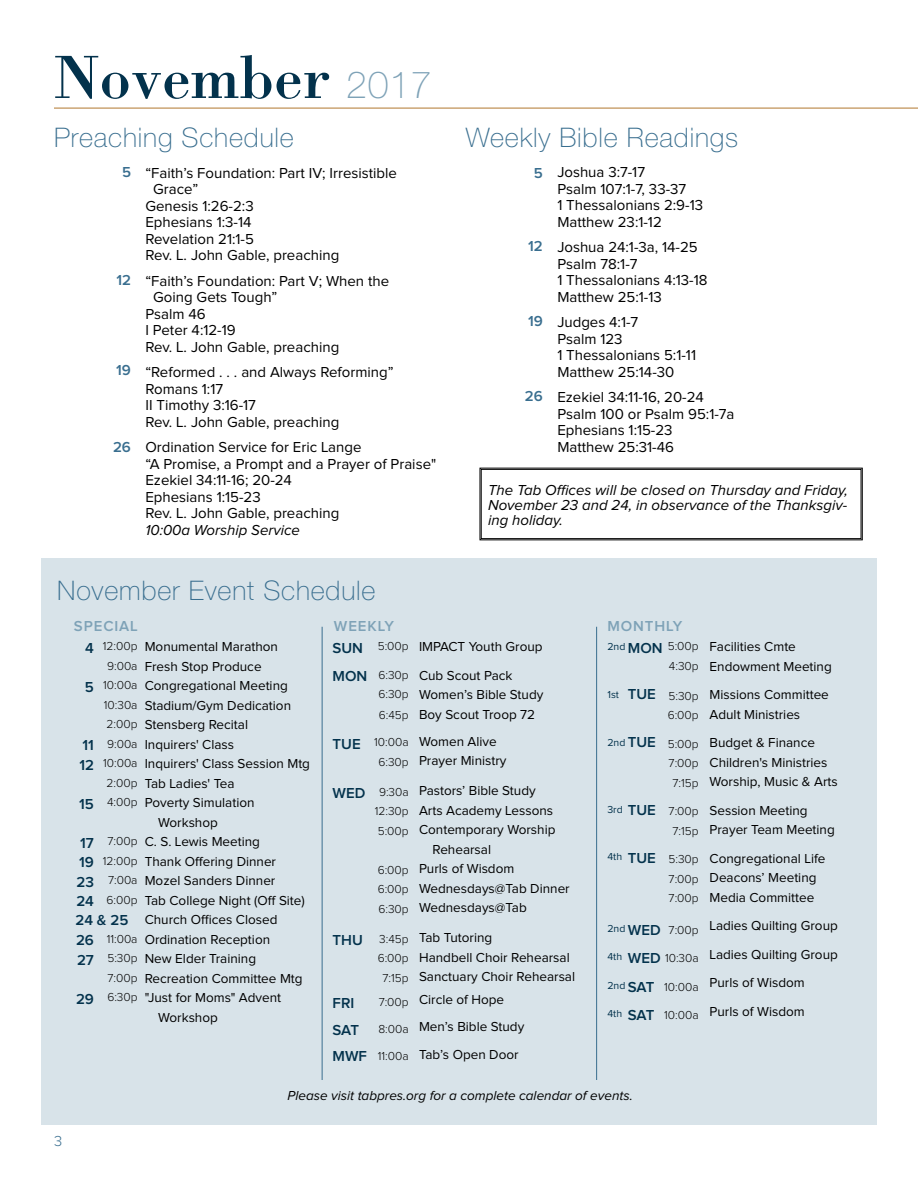
<style>
.page{position:relative;width:918px;height:1188px;background:#fff}
.page>*{position:absolute;margin:0;border:0;box-sizing:border-box;transform-origin:0 0}
.t1{font:63px "Bodoni Std";color:#03324c}
.t2{font:100 27px "Helvetica Neue LT Std";letter-spacing:.03em;color:#396e8f}
.t3{font:15px/16.5px "Proxima Nova";color:#000}
.t4{font:italic 15px/15px "Proxima Nova";color:#000;text-align:justify}
.t5{font:600 15px/19.5px "Proxima Nova";color:#03324c}
.t6{font:600 15px "Proxima Nova";letter-spacing:.06em;color:#7ea2b7}
.t7{font:600 15px "Proxima Nova";color:#396e8f}
.t8{font:300 15px "Proxima Nova";color:#396e8f}
.t9{font:13.5px/19.5px "Proxima Nova";color:#000}
.t10{font:italic 13.5px "Proxima Nova";color:#000}
.t11{font:300 12px/19.5px "Proxima Nova";color:#000;text-align:center}
.t12{font:10.5px "Proxima Nova";color:#03324c}
.s1{font-family:"Helvetica Neue LT Std";font-weight:100;font-size:37.5px;color:#7ea2b7}
</style>
<div class="page">
<hr style="left:54px;top:108px;width:864px;height:1px;background:#ba8746">
<div style="left:41px;top:558px;width:836px;height:567px;background:#d8e3e9"></div>
<hr style="left:322px;top:627px;width:1px;height:453px;background:#396e8f">
<hr style="left:596px;top:627px;width:1px;height:453px;background:#396e8f">
<svg style="left:480px;top:468px;width:383px;height:72px"></svg>
<div style="left:481px;top:469px;width:380px;height:70px;border:1px solid #000"></div>
<h1 class="t1" style="left:54px;top:39px;width:379px">November <span class="s1">2017</span></h1>
<h2 class="t2" style="left:54px;top:122px;width:241px">Preaching Schedule</h2>
<h2 class="t2" style="left:466px;top:122px;width:274px">Weekly Bible Readings</h2>
<p class="t7" style="left:122px;top:165px;width:10px">5</p>
<p class="t3" style="left:557px;top:164px;width:147px">Joshua 3:7-17<br>Psalm 107:1-7, 33-37<br>1 Thessalonians 2:9-13<br>Matthew 23:1-12</p>
<p class="t3" style="left:557px;top:239px;width:152px">Joshua 24:1-3a, 14-25<br>Psalm 78:1-7<br>1 Thessalonians 4:13-18<br>Matthew 25:1-13</p>
<p class="t3" style="left:557px;top:314px;width:140px">Judges 4:1-7<br>Psalm 123<br>1 Thessalonians 5:1-11<br>Matthew 25:14-30</p>
<p class="t3" style="left:557px;top:389px;width:179px">Ezekiel 34:11-16, 20-24<br>Psalm 100 or Psalm 95:1-7a<br>Ephesians 1:15-23<br>Matthew 25:31-46</p>
<p class="t3" style="left:145px;top:165px;width:253px">“Faith’s Foundation: Part IV; Irresistible</p>
<p class="t3" style="left:153px;top:182px;width:47px">Grace”</p>
<p class="t3" style="left:145px;top:198px;width:110px">Genesis 1:26-2:3</p>
<p class="t3" style="left:145px;top:215px;width:108px">Ephesians 1:3-14</p>
<p class="t3" style="left:145px;top:231px;width:110px">Revelation 21:1-5</p>
<p class="t3" style="left:145px;top:248px;width:195px">Rev. L. John Gable, preaching</p>
<p class="t3" style="left:145px;top:273px;width:245px">“Faith’s Foundation: Part V; When the</p>
<p class="t3" style="left:153px;top:290px;width:126px">Going Gets Tough”</p>
<p class="t3" style="left:145px;top:306px;width:62px">Psalm 46</p>
<p class="t3" style="left:145px;top:323px;width:92px">I Peter 4:12-19</p>
<p class="t3" style="left:145px;top:339px;width:195px">Rev. L. John Gable, preaching</p>
<p class="t3" style="left:145px;top:365px;width:250px">“Reformed . . . and Always Reforming”<br>Romans 1:17<br>II Timothy 3:16-17<br>Rev. L. John Gable, preaching</p>
<p class="t3" style="left:145px;top:440px;width:292px">Ordination Service for Eric Lange<br>“A Promise, a Prompt and a Prayer of Praise"<br>Ezekiel 34:11-16; 20-24<br>Ephesians 1:15-23<br>Rev. L. John Gable, preaching</p>
<p class="t4" style="left:145px;top:523px;width:156px">10:00a Worship Service</p>
<p class="t7" style="left:534px;top:166px;width:10px">5</p>
<p class="t7" style="left:528px;top:240px;width:16px">12</p>
<p class="t7" style="left:116px;top:273px;width:16px">12</p>
<p class="t7" style="left:528px;top:315px;width:16px">19</p>
<p class="t7" style="left:116px;top:363px;width:16px">19</p>
<p class="t7" style="left:525px;top:390px;width:19px">26</p>
<p class="t7" style="left:113px;top:440px;width:19px">26</p>
<p class="t4" style="left:488px;top:483px;width:361px">The Tab Offices will be closed on Thursday and Friday, November 23 and 24, in observance of the Thanksgiv&shy;ing holiday.</p>
<h2 class="t2" style="left:57px;top:575px;width:320px">November Event Schedule</h2>
<p class="t6" style="left:74px;top:620px;width:65px">SPECIAL</p>
<p class="t11" style="left:103px;top:637px;width:36px">12:00p<br>9:00a<br>10:00a<br>10:30a<br>2:00p<br>9:00a<br>10:00a<br>2:00p<br>4:00p</p>
<p class="t11" style="left:103px;top:832px;width:36px">7:00p<br>12:00p<br>7:00a<br>6:00p</p>
<p class="t11" style="left:107px;top:930px;width:32px;text-align:justify">11:00a 5:30p 7:00p 6:30p</p>
<p class="t5" style="left:85px;top:639px;width:10px">4</p>
<p class="t5" style="left:85px;top:678px;width:10px">5</p>
<p class="t5" style="left:79px;top:736px;width:16px">11<br>12</p>
<p class="t5" style="left:79px;top:795px;width:16px">15</p>
<p class="t5" style="left:76px;top:834px;width:19px;text-align:justify">17<br>19<br>23<br>24</p>
<p class="t5" style="left:76px;top:931px;width:19px">26<br>27</p>
<p class="t5" style="left:76px;top:990px;width:19px">29</p>
<p class="t5" style="left:75px;top:911px;width:54px">24 &amp; 25</p>
<p class="t9" style="left:145px;top:638px;width:135px">Monumental Marathon</p>
<p class="t9" style="left:145px;top:657px;width:118px">Fresh Stop Produce</p>
<p class="t9" style="left:145px;top:677px;width:145px">Congregational Meeting</p>
<p class="t9" style="left:145px;top:696px;width:148px">Stadium/Gym Dedication</p>
<p class="t9" style="left:145px;top:716px;width:105px">Stensberg Recital</p>
<p class="t9" style="left:145px;top:735px;width:91px">Inquirers' Class</p>
<p class="t9" style="left:145px;top:755px;width:167px">Inquirers' Class Session Mtg</p>
<p class="t9" style="left:145px;top:774px;width:91px">Tab Ladies' Tea</p>
<p class="t9" style="left:145px;top:794px;width:111px">Poverty Simulation</p>
<p class="t9" style="left:158px;top:813px;width:61px">Workshop</p>
<p class="t9" style="left:145px;top:833px;width:117px">C. S. Lewis Meeting</p>
<p class="t9" style="left:145px;top:852px;width:133px">Thank Offering Dinner</p>
<p class="t9" style="left:145px;top:872px;width:132px">Mozel Sanders Dinner</p>
<p class="t9" style="left:145px;top:891px;width:162px">Tab College Night (Off Site)</p>
<p class="t9" style="left:145px;top:911px;width:134px">Church Offices Closed</p>
<p class="t9" style="left:145px;top:930px;width:127px">Ordination Reception</p>
<p class="t9" style="left:145px;top:950px;width:113px">New Elder Training</p>
<p class="t9" style="left:145px;top:969px;width:159px">Recreation Committee Mtg</p>
<p class="t9" style="left:145px;top:989px;width:138px">"Just for Moms" Advent</p>
<p class="t9" style="left:158px;top:1008px;width:61px">Workshop</p>
<p class="t6" style="left:334px;top:620px;width:61px">WEEKLY</p>
<p class="t6" style="left:607px;top:620px;width:76px">MONTHLY</p>
<p class="t12" style="left:607px;top:641px;width:20px">2nd</p>
<p class="t11" style="left:378px;top:637px;width:32px">5:00p</p>
<p class="t11" style="left:378px;top:666px;width:32px;text-align:left">6:30p<br>6:30p</p>
<p class="t11" style="left:379px;top:706px;width:31px">6:45p</p>
<p class="t11" style="left:374px;top:733px;width:36px">10:00a<br>6:30p</p>
<p class="t11" style="left:375px;top:783px;width:35px">9:30a<br>12:30p<br>5:00p</p>
<p class="t11" style="left:378px;top:861px;width:33px;text-align:justify">6:00p 6:00p 6:30p</p>
<p class="t11" style="left:378px;top:930px;width:33px">3:45p<br>6:00p<br>7:15p</p>
<p class="t11" style="left:379px;top:993px;width:32px">7:00p</p>
<p class="t11" style="left:378px;top:1020px;width:32px">8:00a</p>
<p class="t11" style="left:378px;top:1047px;width:32px">11:00a</p>
<p class="t11" style="left:668px;top:637px;width:32px;text-align:left">5:00p<br>4:30p</p>
<p class="t11" style="left:668px;top:687px;width:33px;text-align:left">5:30p<br>6:00p</p>
<p class="t11" style="left:668px;top:735px;width:32px">5:00p<br>7:00p<br>7:15p</p>
<p class="t11" style="left:669px;top:802px;width:32px">7:00p<br>7:15p</p>
<p class="t11" style="left:668px;top:850px;width:32px;text-align:justify">5:30p 7:00p 7:00p</p>
<p class="t11" style="left:669px;top:921px;width:32px">7:00p</p>
<p class="t11" style="left:665px;top:949px;width:35px">10:30a</p>
<p class="t11" style="left:664px;top:978px;width:36px">10:00a</p>
<p class="t11" style="left:664px;top:1006px;width:36px">10:00a</p>
<p class="t9" style="left:419px;top:633px;width:125px;line-height:28.5px">IMPACT Youth Group<br>Cub Scout Pack</p>
<p class="t9" style="left:419px;top:686px;width:126px">Women’s Bible Study<br>Boy Scout Troop 72</p>
<p class="t9" style="left:419px;top:732px;width:89px">Women Alive<br>Prayer Ministry</p>
<p class="t9" style="left:419px;top:782px;width:118px">Pastors’ Bible Study</p>
<p class="t9" style="left:419px;top:801px;width:136px">Arts Academy Lessons</p>
<p class="t9" style="left:419px;top:821px;width:138px">Contemporary Worship</p>
<p class="t9" style="left:433px;top:840px;width:60px">Rehearsal</p>
<p class="t9" style="left:419px;top:860px;width:97px">Purls of Wisdom</p>
<p class="t9" style="left:419px;top:879px;width:152px">Wednesdays@Tab Dinner</p>
<p class="t9" style="left:419px;top:899px;width:109px">Wednesdays@Tab</p>
<p class="t9" style="left:419px;top:929px;width:158px">Tab Tutoring<br>Handbell Choir Rehearsal<br>Sanctuary Choir Rehearsal</p>
<p class="t9" style="left:419px;top:986px;width:107px;line-height:27px">Circle of Hope<br>Men’s Bible Study</p>
<p class="t9" style="left:419px;top:1046px;width:101px">Tab’s Open Door</p>
<p class="t5" style="left:333px;top:634px;width:36px;line-height:28.5px">SUN<br>MON</p>
<p class="t5" style="left:628px;top:639px;width:36px">MON</p>
<p class="t5" style="left:628px;top:685px;width:30px">TUE</p>
<p class="t5" style="left:628px;top:733px;width:30px">TUE</p>
<p class="t12" style="left:607px;top:689px;width:13px">1st</p>
<p class="t5" style="left:333px;top:735px;width:30px">TUE</p>
<p class="t5" style="left:333px;top:784px;width:34px">WED</p>
<p class="t12" style="left:607px;top:737px;width:20px">2nd</p>
<p class="t5" style="left:628px;top:801px;width:30px">TUE</p>
<p class="t5" style="left:628px;top:849px;width:30px">TUE</p>
<p class="t12" style="left:607px;top:805px;width:17px">3rd</p>
<p class="t12" style="left:607px;top:851px;width:16px">4th</p>
<p class="t5" style="left:628px;top:916px;width:34px;line-height:28.5px">WED<br>WED<br>SAT<br>SAT</p>
<p class="t12" style="left:607px;top:923px;width:20px">2nd</p>
<p class="t12" style="left:607px;top:952px;width:16px">4th</p>
<p class="t12" style="left:607px;top:980px;width:20px">2nd</p>
<p class="t12" style="left:607px;top:1009px;width:16px">4th</p>
<p class="t5" style="left:333px;top:931px;width:32px">THU</p>
<p class="t5" style="left:333px;top:990px;width:28px;line-height:27px">FRI<br>SAT</p>
<p class="t5" style="left:333px;top:1047px;width:36px">MWF</p>
<p class="t9" style="left:710px;top:638px;width:124px">Facilities Cmte<br>Endowment Meeting</p>
<p class="t9" style="left:710px;top:686px;width:121px">Missions Committee<br>Adult Ministries</p>
<p class="t9" style="left:710px;top:734px;width:130px">Budget &amp; Finance<br>Children's Ministries<br>Worship, Music &amp; Arts</p>
<p class="t9" style="left:710px;top:801px;width:127px">Session Meeting<br>Prayer Team Meeting</p>
<p class="t9" style="left:710px;top:849px;width:117px">Congregational Life<br>Deacons’ Meeting<br>Media Committee</p>
<p class="t9" style="left:710px;top:912px;width:130px;line-height:28.5px">Ladies Quilting Group<br>Ladies Quilting Group<br>Purls of Wisdom<br>Purls of Wisdom</p>
<p class="t10" style="left:288px;top:1090px;width:347px">Please visit tabpres.org for a complete calendar of events.</p>
<p class="t8" style="left:54px;top:1134px;width:10px">3</p>
</div>
